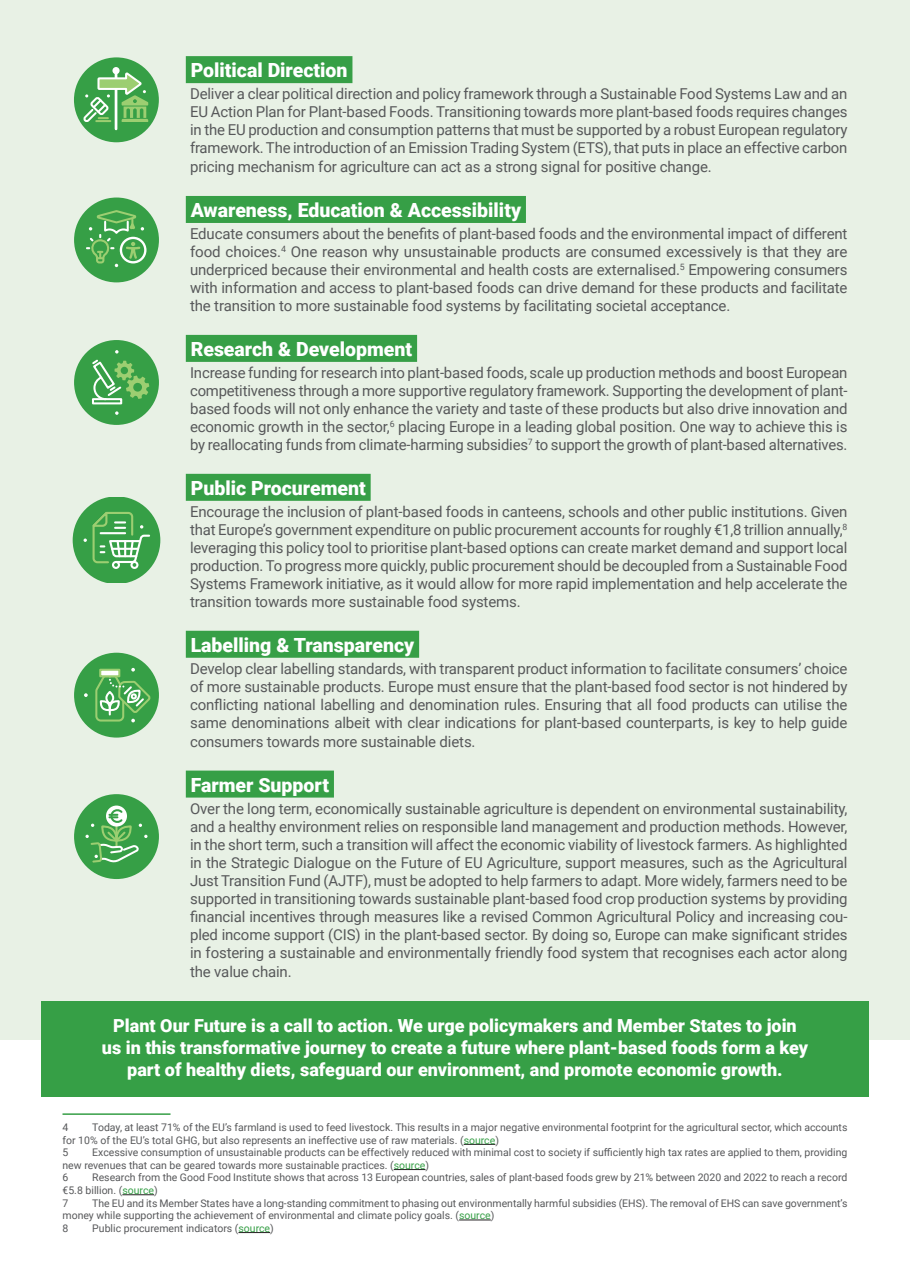
<style>
.page{position:relative;width:910px;height:1280px;background:#fff}
.page>*{position:absolute;margin:0;border:0;box-sizing:border-box;transform-origin:0 0}
.Dot_sub-header{font:900 19.5px "Roboto";color:#fff}
.Prominent_Text{font:900 18px/21.6px "Roboto";color:#fff;text-align:center}
.Points_Paragraph{font:15px/18.1px "Roboto";letter-spacing:-.01em;color:#57585a;text-align:justify}
.Footnote{font:10.5px/12.6px "Roboto";color:#57585a}
.s1{color:#369f46}
</style>
<div class="page">
<div style="left:0;top:0;width:910px;height:1040px;background:#e8f1e5"></div>
<div style="left:186px;top:56px;width:166px;height:27px;background:#369f46"></div>
<div style="left:186px;top:196px;width:340px;height:27px;background:#369f46"></div>
<div style="left:186px;top:335px;width:231px;height:27px;background:#369f46"></div>
<div style="left:186px;top:474px;width:185px;height:27px;background:#369f46"></div>
<div style="left:186px;top:631px;width:233px;height:27px;background:#369f46"></div>
<div style="left:186px;top:770px;width:148px;height:27px;background:#369f46"></div>
<div style="left:41px;top:1002px;width:828px;height:95px;background:#369f46"></div>
<hr style="left:63px;top:1113px;width:108px;height:2px;background:#369f46">
<hr style="left:464px;top:1144px;width:31px;height:1px;background:#231f20">
<hr style="left:394px;top:1169px;width:31px;height:1px;background:#231f20">
<hr style="left:122px;top:1194px;width:32px;height:1px;background:#231f20">
<hr style="left:459px;top:1220px;width:32px;height:1px;background:#231f20">
<hr style="left:238px;top:1232px;width:32px;height:1px;background:#231f20">
<div style="left:74px;top:198px;width:85px;height:84px;background:#369f46;border-radius:50%"></div>
<svg style="left:86px;top:209px;width:61px;height:58px"></svg>
<div style="left:74px;top:794px;width:85px;height:85px;background:#369f46;border-radius:50%"></div>
<svg style="left:106px;top:805px;width:21px;height:21px"></svg>
<svg style="left:85px;top:807px;width:63px;height:56px"></svg>
<div style="left:74px;top:653px;width:85px;height:85px;background:#369f46;border-radius:50%"></div>
<svg style="left:84px;top:693px;width:4px;height:4px"></svg>
<svg style="left:95px;top:668px;width:58px;height:55px"></svg>
<div style="left:100px;top:670px;width:19px;height:6px;background:#fff"></div>
<div style="left:99px;top:669px;width:21px;height:8px;border:2px solid #9cce71"></div>
<div style="left:74px;top:57px;width:85px;height:85px;background:#369f46;border-radius:50%"></div>
<hr style="left:115px;top:71px;width:2px;height:58px;background:#fff">
<svg style="left:112px;top:67px;width:8px;height:7px"></svg>
<svg style="left:81px;top:70px;width:67px;height:54px"></svg>
<svg style="left:73px;top:498px;width:87px;height:85px"></svg>
<hr style="left:112px;top:548px;width:26px;height:2px;background:#fff">
<div style="left:112px;top:561px;width:8px;height:8px;border:2px solid #fff;border-radius:50%"></div>
<div style="left:130px;top:561px;width:8px;height:8px;border:2px solid #fff;border-radius:50%"></div>
<div style="left:74px;top:340px;width:85px;height:85px;background:#369f46;border-radius:50%"></div>
<svg style="left:115px;top:411px;width:4px;height:4px"></svg>
<div style="left:92px;top:398px;width:30px;height:6px;border:2px solid #fff"></div>
<svg style="left:92px;top:350px;width:57px;height:51px"></svg>
<p class="Dot_sub-header" style="left:191px;top:57px;width:158px">Political Direction</p>
<p class="Points_Paragraph" style="left:190px;top:84px;width:659px">Deliver a clear political direction and policy framework through a Sustainable Food Systems Law and an EU Action Plan for Plant-based Foods. Transitioning towards more plant-based foods requires changes in the EU production and consumption patterns that must be supported by a robust European regulatory framework. The introduction of an Emission Trading System (ETS), that puts in place an effective carbon pricing mechanism for agriculture can act as a strong signal for positive change.</p>
<p class="Dot_sub-header" style="left:191px;top:196px;width:332px">Awareness, Education &amp; Accessibility</p>
<p class="Points_Paragraph" style="left:190px;top:224px;width:659px">Educate consumers about the benefits of plant-based foods and the environmental impact of different food choices.<sup>4</sup> One reason why unsustainable products are consumed excessively is that they are underpriced because their environmental and health costs are externalised.<sup>5</sup> Empowering consumers with information and access to plant-based foods can drive demand for these products and facilitate the transition to more sustainable food systems by facilitating societal acceptance.</p>
<p class="Dot_sub-header" style="left:191px;top:335px;width:223px">Research &amp; Development</p>
<p class="Points_Paragraph" style="left:190px;top:363px;width:659px">Increase funding for research into plant-based foods, scale up production methods and boost European competitiveness through a more supportive regulatory framework. Supporting the development of plant&shy;based foods will not only enhance the variety and taste of these products but also drive innovation and economic growth in the sector,<sup>6</sup> placing Europe in a leading global position. One way to achieve this is by reallocating funds from climate-harming subsidies<sup>7</sup> to support the growth of plant-based alternatives.</p>
<p class="Dot_sub-header" style="left:191px;top:474px;width:177px">Public Procurement</p>
<p class="Points_Paragraph" style="left:190px;top:502px;width:659px">Encourage the inclusion of plant-based foods in canteens, schools and other public institutions. Given that Europe’s government expenditure on public procurement accounts for roughly €1,8 trillion annually,<sup>8 </sup>leveraging this policy tool to prioritise plant-based options can create market demand and support local production. To progress more quickly, public procurement should be decoupled from a Sustainable Food Systems Framework initiative, as it would allow for more rapid implementation and help accelerate the transition towards more sustainable food systems.</p>
<p class="Dot_sub-header" style="left:191px;top:631px;width:225px">Labelling &amp; Transparency</p>
<p class="Points_Paragraph" style="left:190px;top:659px;width:659px">Develop clear labelling standards, with transparent product information to facilitate consumers’ choice of more sustainable products. Europe must ensure that the plant-based food sector is not hindered by conflicting national labelling and denomination rules. Ensuring that all food products can utilise the same denominations albeit with clear indications for plant-based counterparts, is key to help guide consumers towards more sustainable diets.</p>
<p class="Dot_sub-header" style="left:191px;top:771px;width:140px">Farmer Support</p>
<p class="Points_Paragraph" style="left:190px;top:799px;width:659px">Over the long term, economically sustainable agriculture is dependent on environmental sustainability, and a healthy environment relies on responsible land management and production methods. However, in the short term, such a transition will affect the economic viability of livestock farmers. As highlighted in the Strategic Dialogue on the Future of EU Agriculture, support measures, such as the Agricultural Just Transition Fund (AJTF), must be adopted to help farmers to adapt. More widely, farmers need to be supported in transitioning towards sustainable plant-based food crop production systems by providing financial incentives through measures like a revised Common Agricultural Policy and increasing cou&shy;pled income support (CIS) in the plant-based sector. By doing so, Europe can make significant strides in fostering a sustainable and environmentally friendly food system that recognises each actor along the value chain.</p>
<p class="Prominent_Text" style="left:102px;top:1014px;width:708px">Plant Our Future is a call to action. We urge policymakers and Member States to join us in this transformative journey to create a future where plant-based foods form a key part of healthy diets, safeguard our environment, and promote economic growth.</p>
<p class="Footnote" style="left:63px;top:1120px;width:786px;text-indent:30px">Today, at least 71% of the EU’s farmland is used to feed livestock. This results in a major negative environmental footprint for the agricultural sector, which accounts for 10% of the EU’s total GHG, but also represents an ineffective use of raw materials. (<span class="s1">source</span>)</p>
<p class="Footnote" style="left:63px;top:1146px;width:7px">5</p>
<p class="Footnote" style="left:63px;top:1120px;width:7px">4</p>
<p class="Footnote" style="left:63px;top:1146px;width:786px;text-indent:30px">Excessive consumption of unsustainable products can be effectively reduced with minimal cost to society if sufficiently high tax rates are applied to them, providing new revenues that can be geared towards more sustainable practices. (<span class="s1">source</span>)</p>
<p class="Footnote" style="left:63px;top:1171px;width:7px">6</p>
<p class="Footnote" style="left:63px;top:1171px;width:786px;text-indent:30px">Research from the Good Food Institute shows that across 13 European countries, sales of plant-based foods grew by 21% between 2020 and 2022 to reach a record €5.8 billion. (<span class="s1">source</span>)</p>
<p class="Footnote" style="left:63px;top:1196px;width:7px">7</p>
<p class="Footnote" style="left:63px;top:1196px;width:786px;text-indent:30px">The EU and its Member States have a long-standing commitment to phasing out environmentally harmful subsidies (EHS). The removal of EHS can save government’s money while supporting the achievement of environmental and climate policy goals. (<span class="s1">source</span>)</p>
<p class="Footnote" style="left:63px;top:1221px;width:7px">8</p>
<p class="Footnote" style="left:92px;top:1221px;width:183px">Public procurement indicators (<span class="s1">source</span>)</p>
</div>
